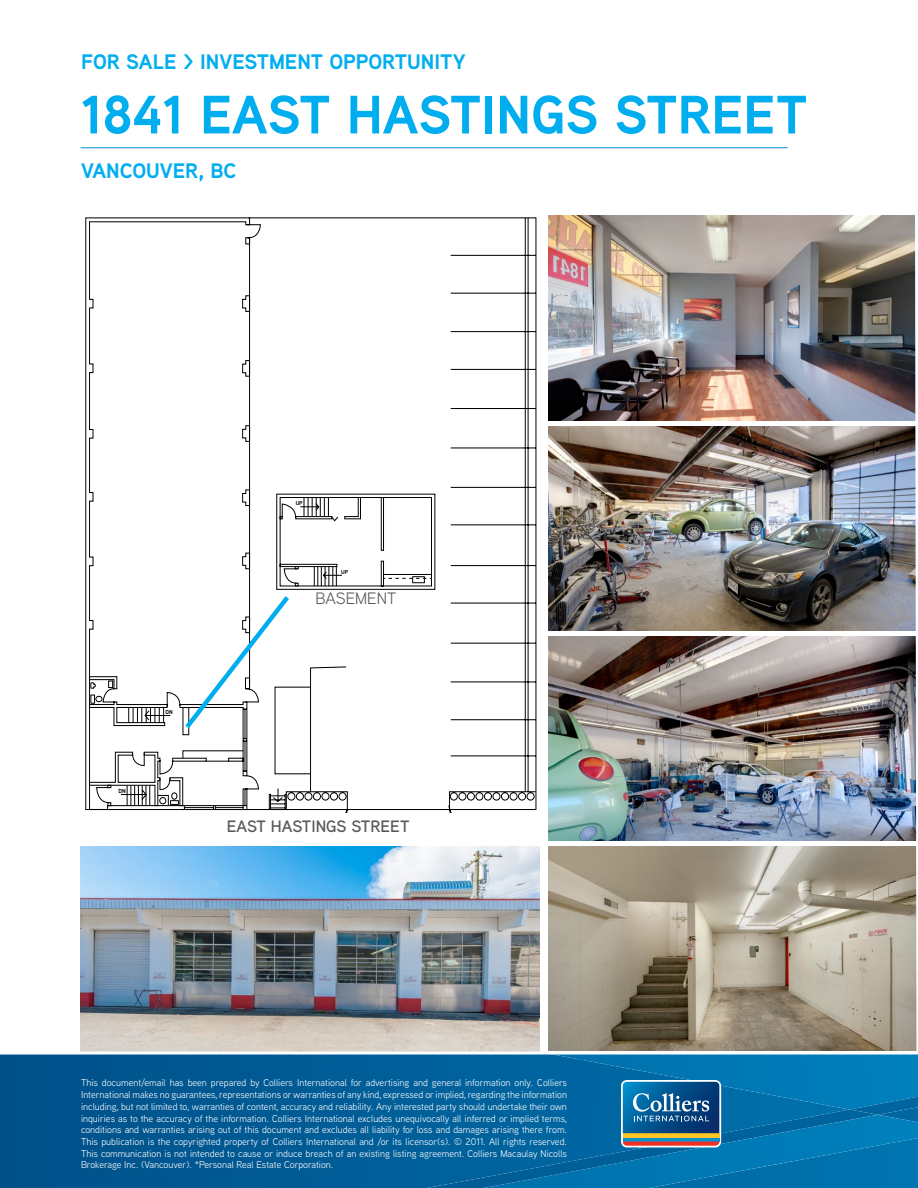
<style>
.page{position:relative;width:918px;height:1188px;background:#fff}
.page>*{position:absolute;margin:0;border:0;box-sizing:border-box;transform-origin:0 0}
.t1{font:700 54px "Aaux Next";color:#00aeef}
.t2{font:700 21px "Aaux Next";color:#00aeef}
.t3{font:600 16.5px "Aaux Next";color:#58595b}
.t4{font:16.5px "Aaux Next";color:#58595b}
.t5{font:9.75px/11.7px "Aaux Next";color:#fff;text-align:justify}
.t6{font:700 5.85px "Aaux Next";color:#000;scale:.96 1}
.t7{font:700 5.55px "Aaux Next";color:#000}
</style>
<div class="page">
<img style="left:0;top:1054px;width:606px;height:134px">
<img style="left:606px;top:1110px;width:311px;height:78px">
<img style="left:545px;top:1054px;width:372px;height:6px">
<img style="left:577px;top:1059px;width:340px;height:51px">
<img style="left:850px;top:1092px;width:67px;height:23px">
<img style="left:594px;top:1128px;width:210px;height:60px">
<img style="left:803px;top:1115px;width:114px;height:44px">
<img style="left:338px;top:1177px;width:54px;height:11px">
<img style="left:554px;top:1175px;width:42px;height:13px">
<img style="left:553px;top:1144px;width:110px;height:31px">
<img style="left:661px;top:1110px;width:217px;height:45px">
<img style="left:392px;top:1164px;width:162px;height:24px">
<svg style="left:621px;top:1080px;width:100px;height:67px;background:#497695"></svg>
<img style="left:917px;top:1055px;width:1px;height:133px">
<hr style="left:81px;top:147px;width:707px;height:1px;background:#0093d0">
<svg style="left:85px;top:217px;width:452px;height:595px"></svg>
<svg style="left:89px;top:494px;width:346px;height:316px"></svg>
<img style="left:549px;top:216px;width:364px;height:205px">
<img style="left:549px;top:426px;width:364px;height:204px">
<img style="left:549px;top:636px;width:364px;height:204px">
<img style="left:549px;top:846px;width:364px;height:204px">
<img style="left:81px;top:846px;width:459px;height:205px">
<img style="left:913px;top:215px;width:5px;height:840px">
<hr style="left:0;top:1052px;width:918px;height:2px;background:#fff">
<h2 class="t2" style="left:81px;top:47px;width:386px">FOR SALE &gt; INVESTMENT OPPORTUNITY</h2>
<h1 class="t1" style="left:81px;top:76px;width:728px">1841 EAST HASTINGS STREET</h1>
<h2 class="t2" style="left:81px;top:156px;width:157px">VANCOUVER, BC</h2>
<p class="t6" style="left:119px;top:787px;width:9px">DN</p>
<p class="t6" style="left:166px;top:708px;width:9px">DN</p>
<p class="t7" style="left:296px;top:499px;width:8px">UP</p>
<p class="t7" style="left:341px;top:568px;width:8px">UP</p>
<h3 class="t4" style="left:315px;top:587px;width:82px">Basement</h3>
<h3 class="t3" style="left:227px;top:815px;width:11px">EAST</h3>
<h3 class="t3" style="left:271px;top:815px;width:21px">HASTIN</h3>
<h3 class="t3" style="left:326px;top:815px;width:36px">GS STREET</h3>
<p class="t5" style="left:81px;top:1077px;width:488px">This document/email has been prepared by Colliers International for advertising and general information only. Colliers International makes no guarantees, representations or warranties of any kind, expressed or implied, regarding the information including, but not limited to, warranties of content, accuracy and reliability. Any interested party should undertake their own inquiries as to the accuracy of the information. Colliers International excludes unequivocally all inferred or implied terms, conditions and warranties arising out of this document and excludes all liability for loss and damages arising there from.<br>This publication is the copyrighted property of Colliers International and /or its licensor(s). © 2011. All rights reserved.<br>This communication is not intended to cause or induce breach of an existing listing agreement. Colliers Macaulay Nicolls Brokerage Inc. (Vancouver). *Personal Real Estate Corporation.</p>
</div>
